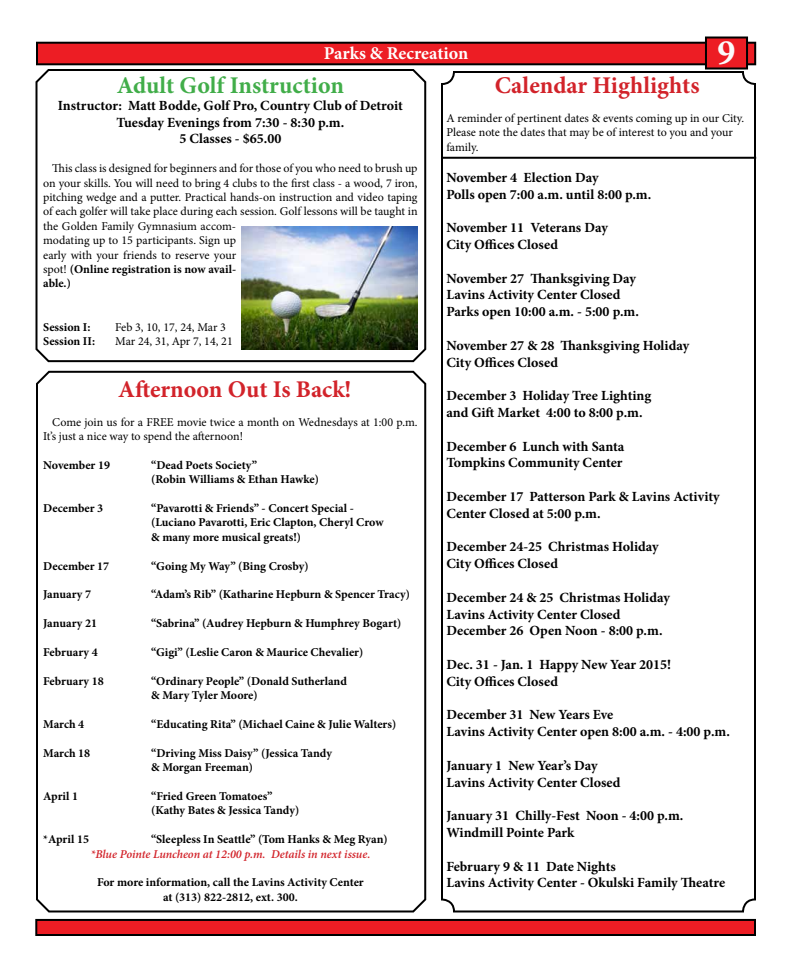
<style>
.page{position:relative;width:792px;height:972px;background:#fff}
.page>*{position:absolute;margin:0;border:0;box-sizing:border-box;transform-origin:0 0}
.t1{font:700 36px "Minion Pro";color:#fbfbfb}
.t2{font:700 24px "Minion Pro";letter-spacing:.005em;color:#d2232a}
.t3{font:700 24px "Minion Pro";color:#41ad49}
.t4{font:700 18px "Minion Pro";color:#fff}
.t5{font:700 14px/16.8px "Minion Pro";color:#000}
.t6{font:700 14px/16.8px "Minion Pro";letter-spacing:-.02em;color:#000}
.t7{font:700 12px/14.4px "Minion Pro";letter-spacing:-.005em;color:#000}
.t8{font:12px/14.4px "Minion Pro";color:#000}
.t9{font:italic 600 12px "Minion Pro";letter-spacing:-.005em;color:#d2232a}
.s1{font-weight:700}
</style>
<div class="page">
<svg style="left:36px;top:370px;width:391px;height:543px"></svg>
<svg style="left:35px;top:69px;width:392px;height:294px"></svg>
<div style="left:441px;top:71px;width:315px;height:841px;border:2px solid #000;border-radius:12px"></div>
<div style="left:36px;top:920px;width:719px;height:15px;background:#ed1d24"></div>
<div style="left:35px;top:919px;width:721px;height:17px;border:2px solid #000"></div>
<div style="left:37px;top:43px;width:718px;height:21px;background:#ed1d24"></div>
<div style="left:36px;top:42px;width:720px;height:23px;border:2px solid #000"></div>
<div style="left:706px;top:38px;width:41px;height:31px;background:#ed1d24"></div>
<div style="left:705px;top:37px;width:43px;height:33px;border:2px solid #000"></div>
<hr style="left:441px;top:157px;width:315px;height:2px;background:#000">
<img style="left:242px;top:227px;width:176px;height:122px">
<p class="t4" style="left:324px;top:41px;width:146px">Parks &amp; Recreation</p>
<h1 class="t1" style="left:717px;top:27px;width:19px">9</h1>
<h2 class="t3" style="left:117px;top:68px;width:229px">Adult Golf Instruction</h2>
<p class="t5" style="left:58px;top:97px;width:346px;text-align:center">Instructor: Matt Bodde, Golf Pro, Country Club of Detroit<br>Tuesday Evenings from 7:30 - 8:30 p.m.<br>5 Classes - $65.00</p>
<p class="t8" style="left:43px;top:161px;width:376px;text-indent:9px">This class is designed for beginners and for those of you who need to brush up on your skills. You will need to bring 4 clubs to the first class - a wood, 7 iron, pitching wedge and a putter. Practical hands-on instruction and video taping of each golfer will take place during each session. Golf lessons will be taught in the Golden Family Gymnasium accom-<br>modating up to 15 participants. Sign up<br>early with your friends to reserve your<br>spot! <span class="s1">(Online registration is now avail-<br>able.)</span></p>
<p class="t7" style="left:43px;top:319px;width:49px">Session I:</p>
<p class="t8" style="left:115px;top:320px;width:112px">Feb 3, 10, 17, 24, Mar 3</p>
<p class="t7" style="left:43px;top:334px;width:53px">Session II:</p>
<p class="t8" style="left:115px;top:334px;width:119px">Mar 24, 31, Apr 7, 14, 21</p>
<h2 class="t2" style="left:118px;top:372px;width:235px">Afternoon Out Is Back!</h2>
<p class="t8" style="left:43px;top:415px;width:376px;text-indent:9px">Come join us for a FREE movie twice a month on Wednesdays at 1:00 p.m.<br>It’s just a nice way to spend the afternoon!</p>
<p class="t7" style="left:43px;top:458px;width:68px">November 19</p>
<p class="t7" style="left:151px;top:458px;width:169px">“Dead Poets Society”<br>(Robin Williams &amp; Ethan Hawke)</p>
<p class="t7" style="left:43px;top:501px;width:62px">December 3</p>
<p class="t7" style="left:151px;top:501px;width:234px">“Pavarotti &amp; Friends” - Concert Special - (Luciano Pavarotti, Eric Clapton, Cheryl Crow &amp; many more musical greats!)</p>
<p class="t7" style="left:43px;top:559px;width:68px">December 17</p>
<p class="t7" style="left:151px;top:559px;width:159px">“Going My Way” (Bing Crosby)</p>
<p class="t7" style="left:43px;top:587px;width:49px">January 7</p>
<p class="t7" style="left:151px;top:587px;width:260px">“Adam’s Rib” (Katharine Hepburn &amp; Spencer Tracy)</p>
<p class="t7" style="left:43px;top:616px;width:55px">January 21</p>
<p class="t7" style="left:151px;top:616px;width:252px">“Sabrina” (Audrey Hepburn &amp; Humphrey Bogart)</p>
<p class="t7" style="left:43px;top:645px;width:56px">February 4</p>
<p class="t7" style="left:151px;top:645px;width:214px">“Gigi” (Leslie Caron &amp; Maurice Chevalier)</p>
<p class="t7" style="left:43px;top:674px;width:62px">February 18</p>
<p class="t7" style="left:151px;top:674px;width:197px">“Ordinary People” (Donald Sutherland &amp; Mary Tyler Moore)</p>
<p class="t7" style="left:43px;top:717px;width:43px">March 4</p>
<p class="t7" style="left:151px;top:717px;width:247px">“Educating Rita” (Michael Caine &amp; Julie Walters)</p>
<p class="t7" style="left:43px;top:746px;width:49px">March 18</p>
<p class="t7" style="left:151px;top:746px;width:183px">“Driving Miss Daisy” (Jessica Tandy &amp; Morgan Freeman)</p>
<p class="t7" style="left:43px;top:789px;width:36px">April 1</p>
<p class="t7" style="left:151px;top:789px;width:150px">“Fried Green Tomatoes” (Kathy Bates &amp; Jessica Tandy)</p>
<p class="t7" style="left:43px;top:832px;width:47px">*April 15</p>
<p class="t7" style="left:151px;top:832px;width:238px">“Sleepless In Seattle” (Tom Hanks &amp; Meg Ryan)</p>
<p class="t9" style="left:90px;top:845px;width:281px">*Blue Pointe Luncheon at 12:00 p.m. Details in next issue.</p>
<p class="t7" style="left:97px;top:875px;width:268px;text-align:center">For more information, call the Lavins Activity Center at (313) 822-2812, ext. 300.</p>
<h2 class="t2" style="left:495px;top:68px;width:206px">Calendar Highlights</h2>
<p class="t8" style="left:446px;top:111px;width:299px">A reminder of pertinent dates &amp; events coming up in our City.<br>Please note the dates that may be of interest to you and your family.</p>
<p class="t5" style="left:446px;top:169px;width:206px">November 4 Election Day<br>Polls open 7:00 a.m. until 8:00 p.m.</p>
<p class="t5" style="left:446px;top:219px;width:163px">November 11 Veterans Day<br>City Offices Closed</p>
<p class="t5" style="left:446px;top:270px;width:194px">November 27 Thanksgiving Day<br>Lavins Activity Center Closed<br>Parks open 10:00 a.m. - 5:00 p.m.</p>
<p class="t5" style="left:446px;top:337px;width:245px">November 27 &amp; 28 Thanksgiving Holiday<br>City Offices Closed</p>
<p class="t5" style="left:446px;top:387px;width:206px">December 3 Holiday Tree Lighting and Gift Market 4:00 to 8:00 p.m.</p>
<p class="t5" style="left:446px;top:438px;width:180px">December 6 Lunch with Santa<br>Tompkins Community Center</p>
<p class="t5" style="left:446px;top:488px;width:275px">December 17 Patterson Park &amp; Lavins Activity<br>Center Closed at 5:00 p.m.</p>
<p class="t5" style="left:446px;top:538px;width:214px">December 24-25 Christmas Holiday<br>City Offices Closed</p>
<p class="t5" style="left:446px;top:589px;width:226px">December 24 &amp; 25 Christmas Holiday<br>Lavins Activity Center Closed<br>December 26 Open Noon - 8:00 p.m.</p>
<p class="t5" style="left:446px;top:656px;width:226px">Dec. 31 - Jan. 1 Happy New Year 2015!<br>City Offices Closed</p>
<p class="t5" style="left:446px;top:706px;width:285px">December 31 New Years Eve<br>Lavins Activity Center open 8:00 a.m. - 4:00 p.m.</p>
<p class="t5" style="left:446px;top:757px;width:176px">January 1 New Year’s Day<br>Lavins Activity Center Closed</p>
<p class="t6" style="left:446px;top:807px;width:239px">January 31 Chilly-Fest Noon - 4:00 p.m.<br>Windmill Pointe Park</p>
<p class="t5" style="left:446px;top:858px;width:280px">February 9 &amp; 11 Date Nights<br>Lavins Activity Center - Okulski Family Theatre</p>
</div>
